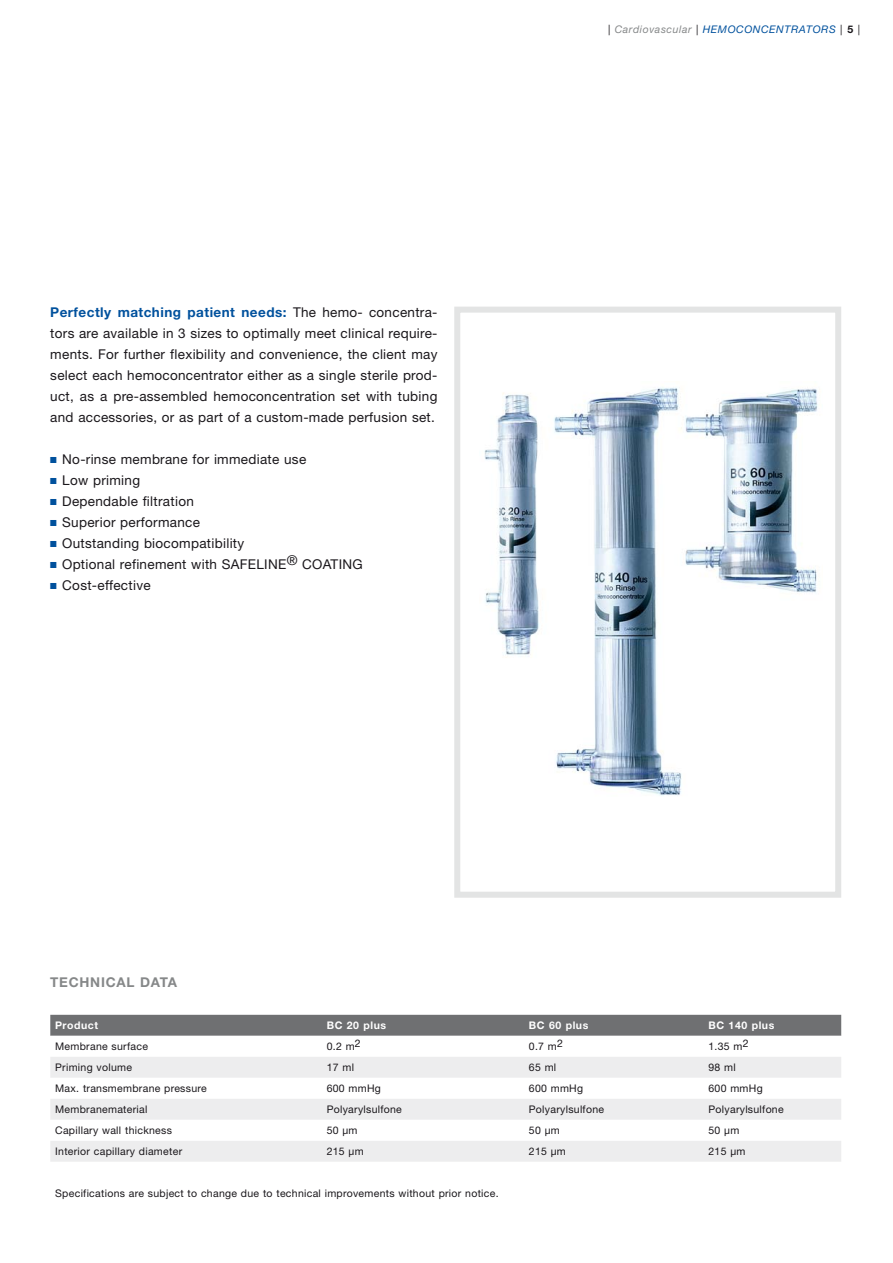
<style>
.page{position:relative;width:893px;height:1263px;background:#fff}
.page>*{position:absolute;margin:0;border:0;box-sizing:border-box;transform-origin:0 0}
.t1{font:13.5px/21px "Helvetica Neue LT";letter-spacing:.02em;color:#1a171b;text-align:justify}
.t2{font:700 13.5px "Helvetica Neue LT";letter-spacing:.055em;color:#868889}
.t3{font:10.5px "Helvetica Neue LT";letter-spacing:.03em;color:#1a171b}
.t4{font:italic 10.5px "Helvetica Neue LT";letter-spacing:.055em;color:#00519d}
.t5{font:700 10.5px "Helvetica Neue LT";letter-spacing:.055em;color:#fff}
.s1{font-weight:700;color:#00519d}
.s2{color:#00519d}
.s3{font-style:normal;color:#1a171b}
.s4{color:#868889}
.s5{font-weight:700;font-style:normal;color:#1a171b}
.s6{color:#1a171b}
</style>
<div class="page">
<img style="left:484px;top:387px;width:334px;height:409px">
<div style="left:454px;top:307px;width:387px;height:591px;border:6px solid #e3e4e4"></div>
<div style="left:50px;top:1015px;width:791px;height:21px;background:#6f7072"></div>
<div style="left:50px;top:1057px;width:791px;height:21px;background:#ededee"></div>
<div style="left:50px;top:1099px;width:791px;height:21px;background:#ededee"></div>
<div style="left:50px;top:1141px;width:791px;height:21px;background:#ededee"></div>
<p class="t1" style="left:50px;top:304px;width:389px"><span class="s1">Perfectly matching patient needs:</span> The hemo- concentra&shy;tors are available in 3 sizes to optimally meet clinical require&shy;ments. For further flexibility and convenience, the client may select each hemoconcentrator either as a single sterile prod&shy;uct, as a pre-assembled hemoconcentration set with tubing and accessories, or as part of a custom-made perfusion set.</p>
<p class="t1" style="left:50px;top:451px;width:257px"><span class="s2">■</span> No-rinse membrane for immediate use</p>
<p class="t1" style="left:50px;top:472px;width:91px"><span class="s2">■</span> Low priming</p>
<p class="t1" style="left:50px;top:493px;width:145px"><span class="s2">■</span> Dependable filtration</p>
<p class="t1" style="left:50px;top:514px;width:151px"><span class="s2">■</span> Superior performance</p>
<p class="t1" style="left:50px;top:535px;width:195px"><span class="s2">■</span> Outstanding biocompatibility</p>
<p class="t1" style="left:50px;top:556px;width:314px"><span class="s2">■</span> Optional refinement with SAFELINE® COATING</p>
<p class="t1" style="left:50px;top:577px;width:102px"><span class="s2">■</span> Cost-effective</p>
<p class="t4" style="left:608px;top:26px;width:254px"><span class="s3">|</span> <span class="s4">Cardiovascular</span> <span class="s3">|</span> HEMOCONCENTRATORS <span class="s3">|</span> <span class="s5">5</span> <span class="s6">|</span></p>
<p class="t2" style="left:50px;top:978px;width:128px">TECHNICAL DATA</p>
<p class="t5" style="left:55px;top:1022px;width:45px">Product</p>
<p class="t5" style="left:327px;top:1022px;width:61px">BC 20 plus</p>
<p class="t5" style="left:529px;top:1022px;width:61px">BC 60 plus</p>
<p class="t5" style="left:708px;top:1022px;width:67px">BC 140 plus</p>
<p class="t3" style="left:55px;top:1043px;width:94px">Membrane surface</p>
<p class="t3" style="left:327px;top:1043px;width:36px">0.2 m2</p>
<p class="t3" style="left:529px;top:1043px;width:36px">0.7 m2</p>
<p class="t3" style="left:708px;top:1043px;width:42px">1.35 m2</p>
<p class="t3" style="left:55px;top:1064px;width:78px">Priming volume</p>
<p class="t3" style="left:327px;top:1064px;width:29px">17 ml</p>
<p class="t3" style="left:529px;top:1064px;width:29px">65 ml</p>
<p class="t3" style="left:708px;top:1064px;width:29px">98 ml</p>
<p class="t3" style="left:55px;top:1085px;width:153px">Max. transmembrane pressure</p>
<p class="t3" style="left:327px;top:1085px;width:56px">600 mmHg</p>
<p class="t3" style="left:529px;top:1085px;width:56px">600 mmHg</p>
<p class="t3" style="left:708px;top:1085px;width:56px">600 mmHg</p>
<p class="t3" style="left:55px;top:1106px;width:94px">Membranematerial</p>
<p class="t3" style="left:327px;top:1106px;width:77px">Polyarylsulfone</p>
<p class="t3" style="left:529px;top:1106px;width:77px">Polyarylsulfone</p>
<p class="t3" style="left:708px;top:1106px;width:77px">Polyarylsulfone</p>
<p class="t3" style="left:55px;top:1127px;width:118px">Capillary wall thickness</p>
<p class="t3" style="left:327px;top:1127px;width:32px">50 μm</p>
<p class="t3" style="left:529px;top:1127px;width:32px">50 μm</p>
<p class="t3" style="left:708px;top:1127px;width:32px">50 μm</p>
<p class="t3" style="left:55px;top:1148px;width:128px">Interior capillary diameter</p>
<p class="t3" style="left:327px;top:1148px;width:38px">215 μm</p>
<p class="t3" style="left:529px;top:1148px;width:38px">215 μm</p>
<p class="t3" style="left:708px;top:1148px;width:38px">215 μm</p>
<p class="t3" style="left:55px;top:1190px;width:445px">Specifications are subject to change due to technical improvements without prior notice.</p>
</div>
